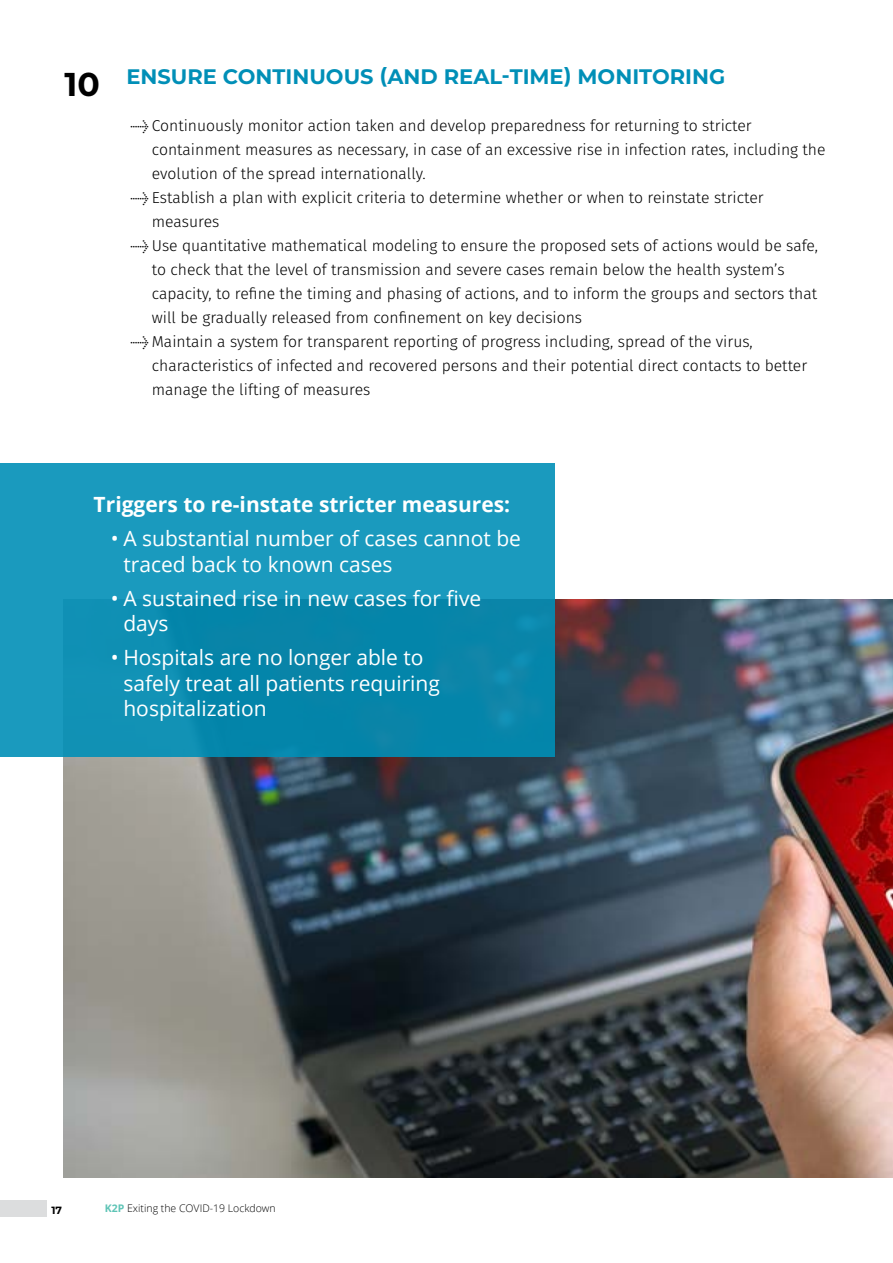
<style>
.page{position:relative;width:893px;height:1263px;background:#fff}
.page>*{position:absolute;margin:0;border:0;box-sizing:border-box;transform-origin:0 0}
.t1{font:700 33px "Montserrat";color:#000}
.t2{font:21px/25.5px "Open Sans";color:#fff}
.t3{font:700 21px "Montserrat";color:#008fb7}
.t4{font:700 21px "Open Sans";color:#fff}
.t5{font:300 15.75px/24px "Fira Sans";color:#000}
.t6{font:300 10.5px "Open Sans";color:#000}
.t7{font:700 10.5px "Montserrat";color:#000}
.s1{font-family:"Meta Offc Pro Norm";font-weight:400}
.s2{font-weight:700;color:#5ec4b6}
</style>
<div class="page">
<div style="left:0;top:1200px;width:47px;height:17px;background:#dcddde"></div>
<img style="left:64px;top:600px;width:829px;height:578px">
<svg style="left:0;top:464px;width:555px;height:293px;background:#1191b5"></svg>
<h1 class="t1" style="left:64px;top:60px;width:37px">10</h1>
<h2 class="t3" style="left:126px;top:62px;width:600px">ENSURE CONTINUOUS (AND REAL-TIME) MONITORING</h2>
<p class="t5" style="left:152px;top:114px;width:675px;text-indent:-21px"><span class="s1">→</span> Continuously monitor action taken and develop preparedness for returning to stricter containment measures as necessary, in case of an excessive rise in infection rates, including the evolution of the spread internationally.</p>
<p class="t5" style="left:152px;top:186px;width:613px;text-indent:-21px"><span class="s1">→</span> Establish a plan with explicit criteria to determine whether or when to reinstate stricter measures</p>
<p class="t5" style="left:152px;top:234px;width:668px;text-indent:-21px"><span class="s1">→</span> Use quantitative mathematical modeling to ensure the proposed sets of actions would be safe, to check that the level of transmission and severe cases remain below the health system’s capacity, to refine the timing and phasing of actions, and to inform the groups and sectors that will be gradually released from confinement on key decisions</p>
<p class="t5" style="left:152px;top:330px;width:657px;text-indent:-21px"><span class="s1">→</span> Maintain a system for transparent reporting of progress including, spread of the virus, characteristics of infected and recovered persons and their potential direct contacts to better manage the lifting of measures</p>
<h2 class="t4" style="left:94px;top:489px;width:418px">Triggers to re-instate stricter measures:</h2>
<h2 class="t2" style="left:123px;top:525px;width:399px;text-indent:-13px">• A substantial number of cases cannot be traced back to known cases</h2>
<h2 class="t2" style="left:123px;top:585px;width:359px;text-indent:-13px">• A sustained rise in new cases for five days</h2>
<h2 class="t2" style="left:123px;top:644px;width:318px;text-indent:-13px">• Hospitals are no longer able to safely treat all patients requiring hospitalization</h2>
<p class="t7" style="left:51px;top:1203px;width:12px">17</p>
<p class="t6" style="left:105px;top:1201px;width:172px"><span class="s2">K2P</span> Exiting the COVID-19 Lockdown</p>
</div>
